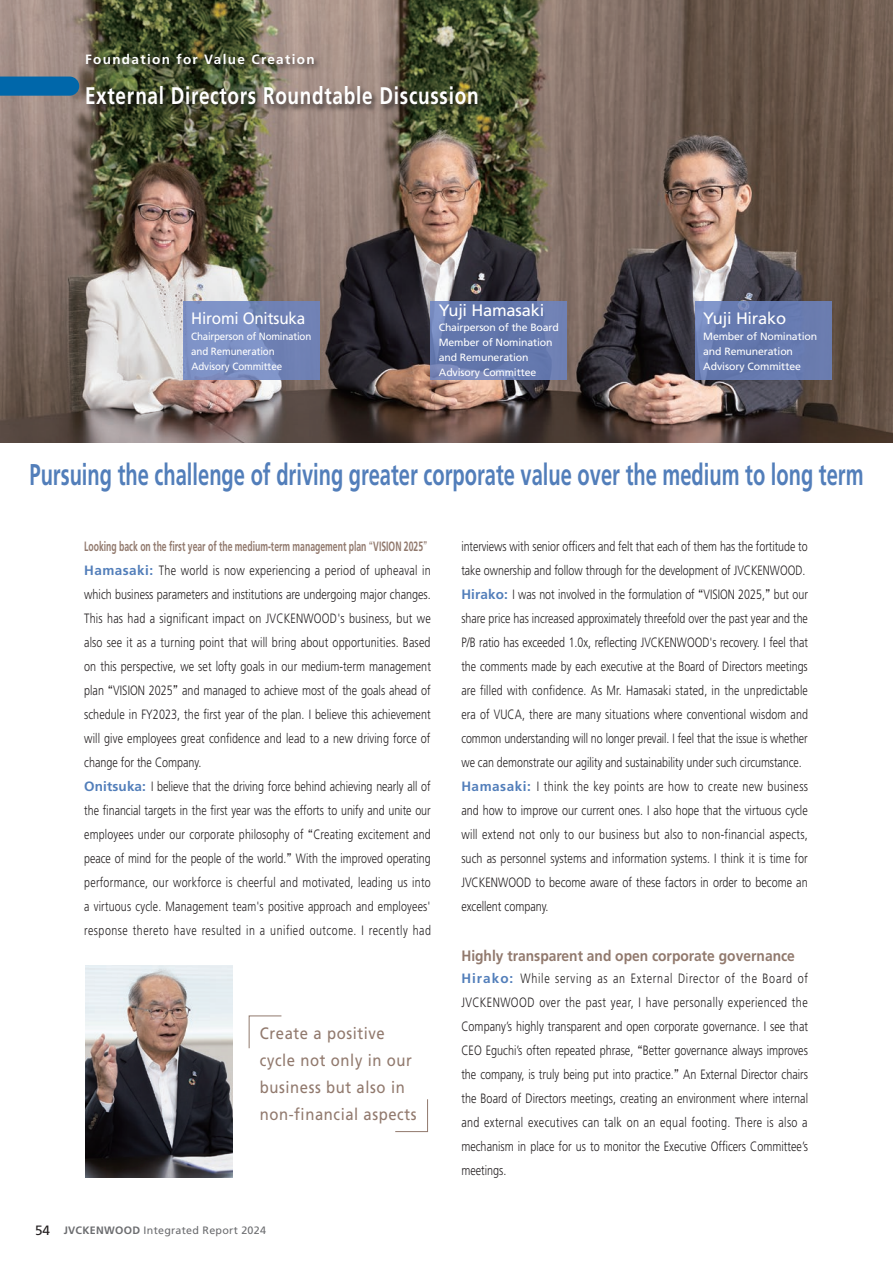
<style>
.page{position:relative;width:893px;height:1263px;background:#fff}
.page>*{position:absolute;margin:0;border:0;box-sizing:border-box;transform-origin:0 0}
.t1{font:700 30px "Frutiger LT Std";color:#527eba;scale:.67 1}
.t2{font:700 24px "Frutiger LT Std";letter-spacing:.04em;color:#fff;scale:.79 1}
.t3{font:16.5px/27px "Frutiger LT Std";letter-spacing:.04em;color:#91796d;scale:.9 1}
.t4{font:16.5px "Frutiger LT Std";letter-spacing:-.015em;color:#fff}
.t5{font:16.5px "Frutiger LT Std";letter-spacing:-.015em;color:#fff;scale:.93 1}
.t6{font:700 15px "Frutiger LT Std";color:#91796d;scale:.92 1}
.t7{font:300 13.5px/24px "Frutiger LT Std";letter-spacing:.005em;color:#231f20;scale:.8 1}
.t8{font:300 13.5px/24px "Frutiger LT Std";letter-spacing:.005em;color:#231f20;scale:.79 1}
.t9{font:700 13.5px "Frutiger LT Std";letter-spacing:.1em;color:#fff}
.t10{font:10.8px "Frutiger LT Std";letter-spacing:.025em;color:#6c6d70}
.t11{font:10.5px/15px "Frutiger LT Std";letter-spacing:-.015em;color:#fff}
.t12{font:10.5px/15px "Frutiger LT Std";letter-spacing:-.015em;color:#fff;scale:.93 1}
.s1{font-weight:700;color:#91796d}
.s2{font-family:"MS UI Gothic";font-weight:400;color:#91796d}
.s3{font-weight:700;color:#527eba}
.s4{font-family:"MS UI Gothic";font-weight:400}
.s5{font-size:13.5px;color:#231f20}
.s6{font-weight:700}
</style>
<div class="page">
<img style="left:0;top:0;width:893px;height:443px">
<img style="left:85px;top:965px;width:148px;height:213px">
<svg style="left:430px;top:302px;width:137px;height:78px;background:#677aaf"></svg>
<svg style="left:183px;top:302px;width:137px;height:78px;background:#778abe"></svg>
<svg style="left:695px;top:302px;width:137px;height:78px;background:#677bb0"></svg>
<svg style="left:249px;top:1015px;width:33px;height:33px"></svg>
<svg style="left:395px;top:1099px;width:33px;height:33px"></svg>
<div style="left:85px;top:52px;width:236px;height:19px;background:#231f20;opacity:.75"></div>
<div style="left:86px;top:85px;width:398px;height:27px;background:#231f20;opacity:.75"></div>
<svg style="left:0;top:77px;width:79px;height:19px;background:#0568a8"></svg>
<p class="t9" style="left:85px;top:51px;width:231px">Foundation for Value Creation</p>
<h2 class="t2" style="left:85px;top:82px;width:500px">External Directors Roundtable Discussion</h2>
<p class="t5" style="left:191px;top:308px;width:124px">Hiromi Onitsuka</p>
<p class="t12" style="left:191px;top:329px;width:131px">Chairperson of Nomination and Remuneration<br>Advisory Committee</p>
<p class="t4" style="left:439px;top:301px;width:107px">Yuji Hamasaki</p>
<p class="t11" style="left:439px;top:320px;width:122px">Chairperson of the Board<br>Member of Nomination and Remuneration<br>Advisory Committee</p>
<p class="t4" style="left:703px;top:308px;width:85px">Yuji Hirako</p>
<p class="t11" style="left:703px;top:329px;width:115px">Member of Nomination and Remuneration<br>Advisory Committee</p>
<h1 class="t1" style="left:30px;top:457px;width:1246px">Pursuing the challenge of driving greater corporate value over the medium to long term</h1>
<p class="t7" style="left:84px;top:535px;width:435px"><span class="s1">Looking back on the first year of the medium-term management plan</span> <span class="s2">“</span><span class="s1">VISION 2025</span><span class="s2">” </span><span class="s3">Hamasaki:</span> The world is now experiencing a period of upheaval in which business parameters and institutions are undergoing major changes.<br>This has had a significant impact on JVCKENWOOD's business, but we also see it as a turning point that will bring about opportunities. Based on this perspective, we set lofty goals in our medium-term management plan <span class="s4">“</span>VISION 2025<span class="s4">”</span> and managed to achieve most of the goals ahead of schedule in FY2023, the first year of the plan. I believe this achievement will give employees great confidence and lead to a new driving force of change for the Company.<br><span class="s3">Onitsuka:</span> I believe that the driving force behind achieving nearly all of the financial targets in the first year was the efforts to unify and unite our employees under our corporate philosophy of <span class="s4">“</span>Creating excitement and peace of mind for the people of the world.<span class="s4">”</span> With the improved operating performance, our workforce is cheerful and motivated, leading us into a virtuous cycle. Management team's positive approach and employees' response thereto have resulted in a unified outcome. I recently had</p>
<p class="t3" style="left:260px;top:1020px;width:176px">Create a positive cycle not only in our business but also in non-financial aspects</p>
<p class="t10" style="left:35px;top:1224px;width:233px"><span class="s5">54</span> <span class="s6">JVCKENWOOD</span> Integrated Report 2024</p>
<p class="t8" style="left:461px;top:535px;width:440px">interviews with senior officers and felt that each of them has the fortitude to take ownership and follow through for the development of JVCKENWOOD.<br><span class="s3">Hirako:</span> I was not involved in the formulation of <span class="s4">“</span>VISION 2025,<span class="s4">”</span> but our share price has increased approximately threefold over the past year and the P/B ratio has exceeded 1.0x, reflecting JVCKENWOOD's recovery. I feel that the comments made by each executive at the Board of Directors meetings are filled with confidence. As Mr. Hamasaki stated, in the unpredictable era of VUCA, there are many situations where conventional wisdom and common understanding will no longer prevail. I feel that the issue is whether we can demonstrate our agility and sustainability under such circumstance.<br><span class="s3">Hamasaki:</span> I think the key points are how to create new business and how to improve our current ones. I also hope that the virtuous cycle will extend not only to our business but also to non-financial aspects, such as personnel systems and information systems. I think it is time for JVCKENWOOD to become aware of these factors in order to become an excellent company.</p>
<p class="t6" style="left:461px;top:947px;width:364px">Highly transparent and open corporate governance</p>
<p class="t7" style="left:461px;top:967px;width:435px;text-align:justify"><span class="s3">Hirako:</span> While serving as an External Director of the Board of JVCKENWOOD over the past year, I have personally experienced the Company’s highly transparent and open corporate governance. I see that CEO Eguchi’s often repeated phrase, <span class="s4">“</span>Better governance always improves the company, is truly being put into practice.<span class="s4">”</span> An External Director chairs the Board of Directors meetings, creating an environment where internal and external executives can talk on an equal footing. There is also a mechanism in place for us to monitor the Executive Officers Committee’s meetings.</p>
</div>
